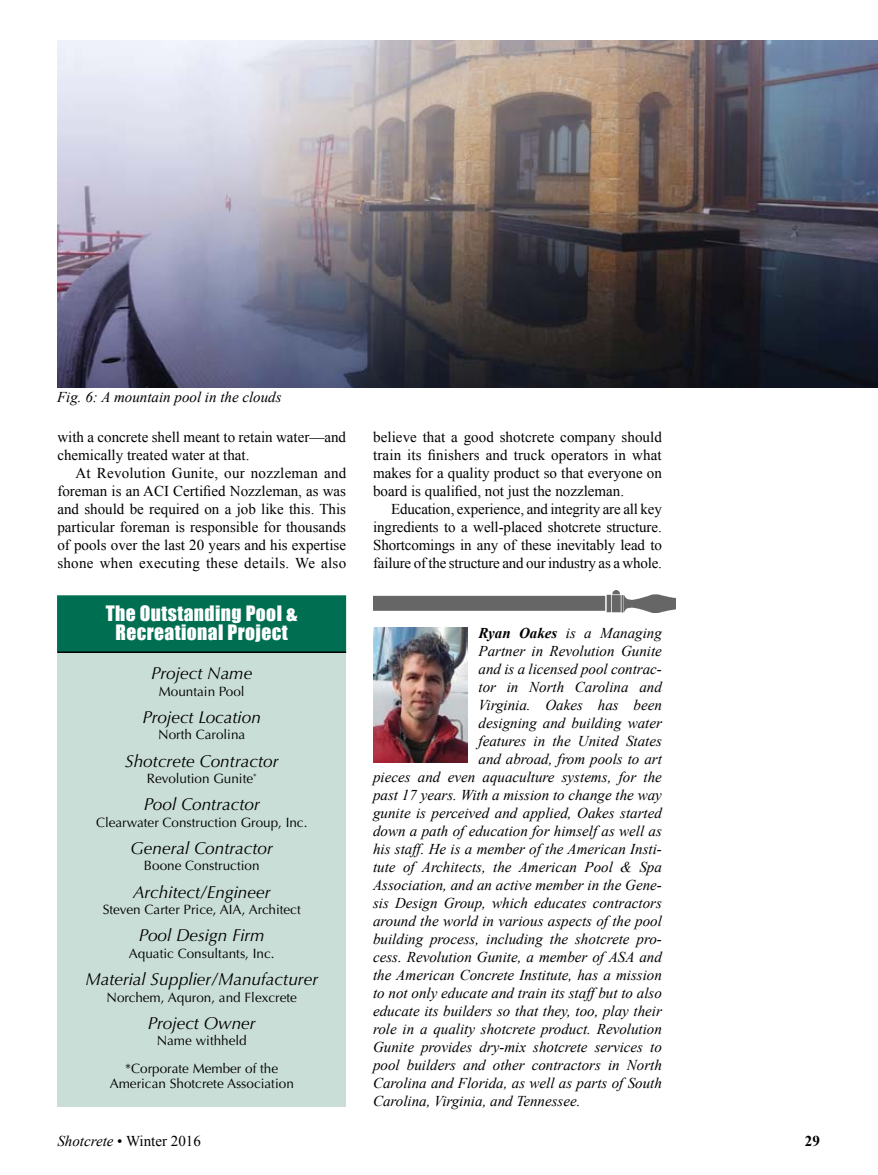
<style>
.page{position:relative;width:878px;height:1175px;background:#fff}
.page>*{position:absolute;margin:0;border:0;box-sizing:border-box;transform-origin:0 0}
.t1{font:19.5px/19.5px "Impact";letter-spacing:.02em;color:#fff;text-align:center}
.t2{font:italic 17.25px "Optima";color:#000}
.t3{font:italic 15px "Times New Roman";color:#000}
.t4{font:15px/18px "Times New Roman";color:#000;text-align:justify}
.t5{font:700 15px "Times New Roman";color:#000}
.t6{font:13.5px/27.3px "Optima";color:#000;text-align:center}
.s1{font-weight:700}
.s2{font-style:italic}
</style>
<div class="page">
<div style="left:57px;top:651px;width:289px;height:456px;background:#c9ded7"></div>
<div style="left:57px;top:595px;width:289px;height:57px;background:#006f51;border:2px solid #006f51"></div>
<hr style="left:57px;top:651px;width:289px;height:2px;background:#000">
<img style="left:373px;top:627px;width:94px;height:135px">
<img style="left:373px;top:590px;width:302px;height:22px">
<img style="left:57px;top:40px;width:821px;height:347px">
<p class="t3" style="left:57px;top:387px;width:226px">Fig. 6: A mountain pool in the clouds</p>
<p class="t4" style="left:57px;top:427px;width:290px">with a concrete shell meant to retain water—and chemically treated water at that.</p>
<p class="t4" style="left:57px;top:463px;width:290px;text-indent:18px">At Revolution Gunite, our nozzleman and foreman is an ACI Certified Nozzleman, as was and should be required on a job like this. This particular foreman is responsible for thousands of pools over the last 20 years and his expertise shone when executing these details. We also</p>
<h1 class="t1" style="left:106px;top:603px;width:193px">The Outstanding Pool &amp;<br>Recreational Project</h1>
<p class="t2" style="left:151px;top:663px;width:103px">Project Name</p>
<p class="t6" style="left:159px;top:677px;width:87px">Mountain Pool</p>
<p class="t2" style="left:142px;top:707px;width:120px">Project Location</p>
<p class="t6" style="left:158px;top:721px;width:89px">North Carolina</p>
<p class="t2" style="left:125px;top:750px;width:155px">Shotcrete Contractor</p>
<p class="t6" style="left:147px;top:765px;width:111px">Revolution Gunite<sup>*</sup></p>
<p class="t2" style="left:144px;top:794px;width:118px">Pool Contractor</p>
<p class="t6" style="left:96px;top:808px;width:213px">Clearwater Construction Group, Inc.</p>
<p class="t2" style="left:130px;top:838px;width:144px">General Contractor</p>
<p class="t6" style="left:144px;top:852px;width:117px">Boone Construction</p>
<p class="t2" style="left:133px;top:881px;width:139px">Architect/Engineer</p>
<p class="t6" style="left:103px;top:896px;width:199px">Steven Carter Price, AIA, Architect</p>
<p class="t2" style="left:139px;top:925px;width:127px">Pool Design Firm</p>
<p class="t6" style="left:129px;top:939px;width:147px">Aquatic Consultants, Inc.</p>
<p class="t2" style="left:85px;top:969px;width:234px">Material Supplier/Manufacturer</p>
<p class="t6" style="left:106px;top:983px;width:192px">Norchem, Aquron, and Flexcrete</p>
<p class="t2" style="left:148px;top:1012px;width:109px">Project Owner</p>
<p class="t6" style="left:125px;top:1027px;width:154px">Name withheld *Corporate Member of the</p>
<p class="t6" style="left:110px;top:1069px;width:186px">American Shotcrete Association</p>
<p class="t4" style="left:373px;top:427px;width:290px">believe that a good shotcrete company should train its finishers and truck operators in what makes for a quality product so that everyone on board is qualified, not just the nozzleman.</p>
<p class="t4" style="left:373px;top:499px;width:290px;text-indent:18px">Education, experience, and integrity are all key ingredients to a well-placed shotcrete structure.<br>Shortcomings in any of these inevitably lead to failure of the structure and our industry as a whole.</p>
<p class="t3" style="left:478px;top:623px;width:185px"><span class="s1">Ryan Oakes</span> is a Managing</p>
<p class="t3" style="left:478px;top:641px;width:185px">Partner in Revolution Gunite</p>
<p class="t3" style="left:478px;top:659px;width:185px">and is a licensed pool contrac-</p>
<p class="t3" style="left:478px;top:677px;width:185px">tor in North Carolina and</p>
<p class="t3" style="left:478px;top:695px;width:185px">Virginia. Oakes has been</p>
<p class="t3" style="left:478px;top:713px;width:185px">designing and building water</p>
<p class="t3" style="left:478px;top:731px;width:185px">features in the United States</p>
<p class="t3" style="left:478px;top:749px;width:185px">and abroad, from pools to art</p>
<p class="t3" style="left:373px;top:767px;width:290px">pieces and even aquaculture systems, for the</p>
<p class="t3" style="left:373px;top:785px;width:290px">past 17 years. With a mission to change the way</p>
<p class="t3" style="left:373px;top:803px;width:290px">gunite is perceived and applied, Oakes started</p>
<p class="t3" style="left:373px;top:821px;width:290px">down a path of education for himself as well as</p>
<p class="t3" style="left:373px;top:839px;width:290px">his staff. He is a member of the American Insti-</p>
<p class="t3" style="left:373px;top:857px;width:290px">tute of Architects, the American Pool &amp; Spa</p>
<p class="t3" style="left:373px;top:875px;width:290px">Association, and an active member in the Gene-</p>
<p class="t3" style="left:373px;top:893px;width:290px">sis Design Group, which educates contractors</p>
<p class="t3" style="left:373px;top:911px;width:290px">around the world in various aspects of the pool</p>
<p class="t3" style="left:373px;top:929px;width:290px">building process, including the shotcrete pro-</p>
<p class="t3" style="left:373px;top:947px;width:290px">cess. Revolution Gunite, a member of ASA and</p>
<p class="t3" style="left:373px;top:965px;width:290px">the American Concrete Institute, has a mission</p>
<p class="t3" style="left:373px;top:983px;width:290px">to not only educate and train its staff but to also</p>
<p class="t3" style="left:373px;top:1001px;width:290px">educate its builders so that they, too, play their</p>
<p class="t3" style="left:373px;top:1019px;width:290px">role in a quality shotcrete product. Revolution</p>
<p class="t3" style="left:373px;top:1037px;width:290px">Gunite provides dry-mix shotcrete services to</p>
<p class="t3" style="left:373px;top:1055px;width:290px">pool builders and other contractors in North</p>
<p class="t3" style="left:373px;top:1073px;width:290px">Carolina and Florida, as well as parts of South</p>
<p class="t3" style="left:373px;top:1091px;width:209px">Carolina, Virginia, and Tennessee.</p>
<p class="t4" style="left:57px;top:1131px;width:145px"><span class="s2">Shotcrete</span> • Winter 2016</p>
<p class="t5" style="left:804px;top:1130px;width:16px">29</p>
</div>
